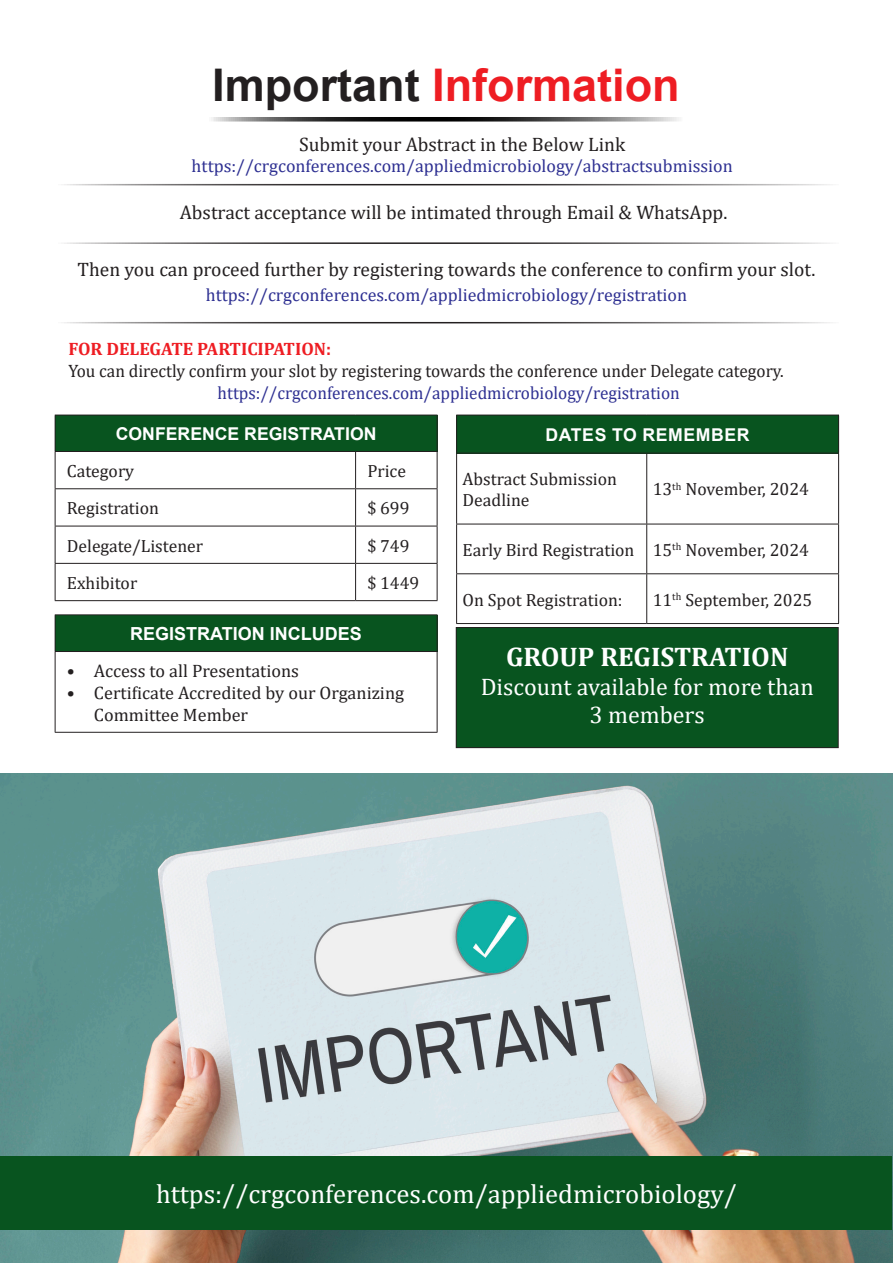
<style>
.page{position:relative;width:893px;height:1263px;background:#fff}
.page>*{position:absolute;margin:0;border:0;box-sizing:border-box;transform-origin:0 0}
.t1{font:700 45px "Arial";color:#ee1d23}
.t2{font:700 27px "Cambria";color:#fff}
.t3{font:26.7px "Cambria";color:#fff}
.t4{font:24px/28.8px "Cambria";color:#fff;text-align:center}
.t5{font:19.5px "Cambria";color:#231f20}
.t6{font:18px "Cambria";color:#2e3092}
.t7{font:18px "Cambria";color:#231f20;scale:.96 1}
.t8{font:18px/21.6px "Cambria";color:#231f20}
.t9{font:18px "Cambria";color:#2e3092;scale:.96 1}
.t10{font:700 18px "Cambria";color:#ee1d23}
.t11{font:700 18px "Arial";color:#fff}
.t12{font:17.7px/21.1px "Cambria";color:#231f20}
.t13{font:700 17.7px "Arial";color:#fff}
.t14{font:700 17.7px "Arial";letter-spacing:.035em;color:#fff}
.s1{color:#231f20}
</style>
<div class="page">
<div style="left:456px;top:627px;width:382px;height:121px;background:#08541f"></div>
<div style="left:456px;top:627px;width:383px;height:121px;border:1px solid #231f20"></div>
<img style="left:1px;top:773px;width:891px;height:490px">
<hr style="left:54px;top:184px;width:785px;height:1px;background:#231f20">
<svg style="left:211px;top:117px;width:468px;height:5px;background:#606060"></svg>
<hr style="left:54px;top:242px;width:785px;height:2px;background:#231f20">
<hr style="left:54px;top:322px;width:785px;height:1px;background:#231f20">
<div style="left:1px;top:1156px;width:891px;height:73px;background:#08541f"></div>
<div style="left:457px;top:415px;width:382px;height:38px;background:#08541f"></div>
<hr style="left:456px;top:415px;width:191px;height:1px;background:#231f20">
<hr style="left:456px;top:415px;width:1px;height:38px;background:#231f20">
<hr style="left:647px;top:415px;width:192px;height:1px;background:#231f20">
<hr style="left:838px;top:415px;width:1px;height:38px;background:#231f20">
<hr style="left:456px;top:453px;width:191px;height:1px;background:#231f20">
<hr style="left:456px;top:453px;width:1px;height:71px;background:#231f20">
<hr style="left:647px;top:453px;width:192px;height:1px;background:#231f20">
<hr style="left:646px;top:453px;width:1px;height:71px;background:#231f20">
<hr style="left:838px;top:453px;width:1px;height:71px;background:#231f20">
<hr style="left:456px;top:524px;width:191px;height:1px;background:#231f20">
<hr style="left:456px;top:524px;width:1px;height:49px;background:#231f20">
<hr style="left:647px;top:524px;width:192px;height:1px;background:#231f20">
<hr style="left:646px;top:524px;width:1px;height:49px;background:#231f20">
<hr style="left:838px;top:524px;width:1px;height:49px;background:#231f20">
<hr style="left:456px;top:573px;width:191px;height:1px;background:#231f20">
<hr style="left:456px;top:574px;width:1px;height:49px;background:#231f20">
<hr style="left:647px;top:573px;width:192px;height:1px;background:#231f20">
<hr style="left:646px;top:574px;width:1px;height:49px;background:#231f20">
<hr style="left:838px;top:574px;width:1px;height:49px;background:#231f20">
<hr style="left:456px;top:623px;width:191px;height:1px;background:#231f20">
<hr style="left:647px;top:623px;width:192px;height:1px;background:#231f20">
<div style="left:55px;top:615px;width:382px;height:36px;background:#08541f"></div>
<hr style="left:55px;top:614px;width:382px;height:1px;background:#231f20">
<hr style="left:55px;top:615px;width:1px;height:36px;background:#231f20">
<hr style="left:437px;top:615px;width:1px;height:36px;background:#231f20">
<hr style="left:55px;top:651px;width:382px;height:1px;background:#231f20">
<hr style="left:55px;top:652px;width:1px;height:80px;background:#231f20">
<hr style="left:437px;top:652px;width:1px;height:80px;background:#231f20">
<hr style="left:55px;top:732px;width:382px;height:1px;background:#231f20">
<div style="left:55px;top:415px;width:382px;height:36px;background:#08541f"></div>
<hr style="left:55px;top:415px;width:301px;height:1px;background:#231f20">
<hr style="left:55px;top:415px;width:1px;height:36px;background:#231f20">
<hr style="left:356px;top:415px;width:81px;height:1px;background:#231f20">
<hr style="left:437px;top:415px;width:1px;height:36px;background:#231f20">
<hr style="left:55px;top:451px;width:301px;height:1px;background:#231f20">
<hr style="left:55px;top:452px;width:1px;height:36px;background:#231f20">
<hr style="left:356px;top:451px;width:81px;height:1px;background:#231f20">
<hr style="left:355px;top:452px;width:1px;height:36px;background:#231f20">
<hr style="left:437px;top:452px;width:1px;height:36px;background:#231f20">
<hr style="left:55px;top:488px;width:301px;height:1px;background:#231f20">
<hr style="left:55px;top:489px;width:1px;height:37px;background:#231f20">
<hr style="left:356px;top:488px;width:81px;height:1px;background:#231f20">
<hr style="left:355px;top:489px;width:1px;height:37px;background:#231f20">
<hr style="left:437px;top:489px;width:1px;height:37px;background:#231f20">
<hr style="left:55px;top:526px;width:301px;height:1px;background:#231f20">
<hr style="left:55px;top:526px;width:1px;height:37px;background:#231f20">
<hr style="left:356px;top:526px;width:81px;height:1px;background:#231f20">
<hr style="left:355px;top:526px;width:1px;height:37px;background:#231f20">
<hr style="left:437px;top:526px;width:1px;height:37px;background:#231f20">
<hr style="left:55px;top:563px;width:301px;height:1px;background:#231f20">
<hr style="left:55px;top:564px;width:1px;height:36px;background:#231f20">
<hr style="left:356px;top:563px;width:81px;height:1px;background:#231f20">
<hr style="left:355px;top:564px;width:1px;height:36px;background:#231f20">
<hr style="left:437px;top:564px;width:1px;height:36px;background:#231f20">
<hr style="left:55px;top:600px;width:301px;height:1px;background:#231f20">
<hr style="left:356px;top:600px;width:81px;height:1px;background:#231f20">
<p class="t1" style="left:212px;top:54px;width:469px"><span class="s1">Important</span> Information</p>
<p class="t5" style="left:299px;top:133px;width:328px">Submit your Abstract in the Below Link</p>
<p class="t6" style="left:192px;top:156px;width:543px">https://crgconferences.com/appliedmicrobiology/abstractsubmission</p>
<p class="t5" style="left:180px;top:200px;width:549px">Abstract acceptance will be intimated through Email &amp; WhatsApp.</p>
<p class="t5" style="left:78px;top:258px;width:739px">Then you can proceed further by registering towards the conference to confirm your slot.</p>
<p class="t6" style="left:206px;top:284px;width:483px">https://crgconferences.com/appliedmicrobiology/registration</p>
<p class="t10" style="left:68px;top:337px;width:264px">FOR DELEGATE PARTICIPATION:</p>
<p class="t7" style="left:68px;top:360px;width:746px">You can directly confirm your slot by registering towards the conference under Delegate category.</p>
<p class="t9" style="left:218px;top:382px;width:483px">https://crgconferences.com/appliedmicrobiology/registration</p>
<p class="t13" style="left:116px;top:421px;width:262px">CONFERENCE REGISTRATION</p>
<p class="t12" style="left:67px;top:460px;width:69px">Category</p>
<p class="t12" style="left:367px;top:460px;width:40px">Price</p>
<p class="t12" style="left:67px;top:498px;width:94px">Registration</p>
<p class="t12" style="left:367px;top:498px;width:44px">$ 699</p>
<p class="t12" style="left:67px;top:535px;width:138px">Delegate/Listener</p>
<p class="t12" style="left:367px;top:535px;width:44px">$ 749</p>
<p class="t12" style="left:67px;top:572px;width:72px">Exhibitor</p>
<p class="t12" style="left:367px;top:572px;width:53px">$ 1449</p>
<p class="t11" style="left:130px;top:621px;width:233px">REGISTRATION INCLUDES</p>
<p class="t8" style="left:67px;top:660px;width:234px">• Access to all Presentations</p>
<p class="t8" style="left:94px;top:682px;width:312px;text-indent:-27px">• Certificate Accredited by our Organizing<br>Committee Member</p>
<p class="t14" style="left:545px;top:422px;width:206px">DATES TO REMEMBER</p>
<p class="t12" style="left:463px;top:468px;width:156px">Abstract Submission<br>Deadline</p>
<p class="t12" style="left:653px;top:479px;width:158px">13<sup>th</sup> November, 2024</p>
<p class="t12" style="left:463px;top:539px;width:173px">Early Bird Registration</p>
<p class="t12" style="left:653px;top:539px;width:158px">15<sup>th</sup> November, 2024</p>
<p class="t12" style="left:463px;top:589px;width:161px">On Spot Registration:</p>
<p class="t12" style="left:653px;top:589px;width:161px">11<sup>th</sup> September, 2025</p>
<p class="t2" style="left:506px;top:638px;width:284px">GROUP REGISTRATION</p>
<p class="t4" style="left:481px;top:672px;width:334px">Discount available for more than<br>3 members</p>
<p class="t3" style="left:156px;top:1178px;width:582px">https://crgconferences.com/appliedmicrobiology/</p>
</div>
